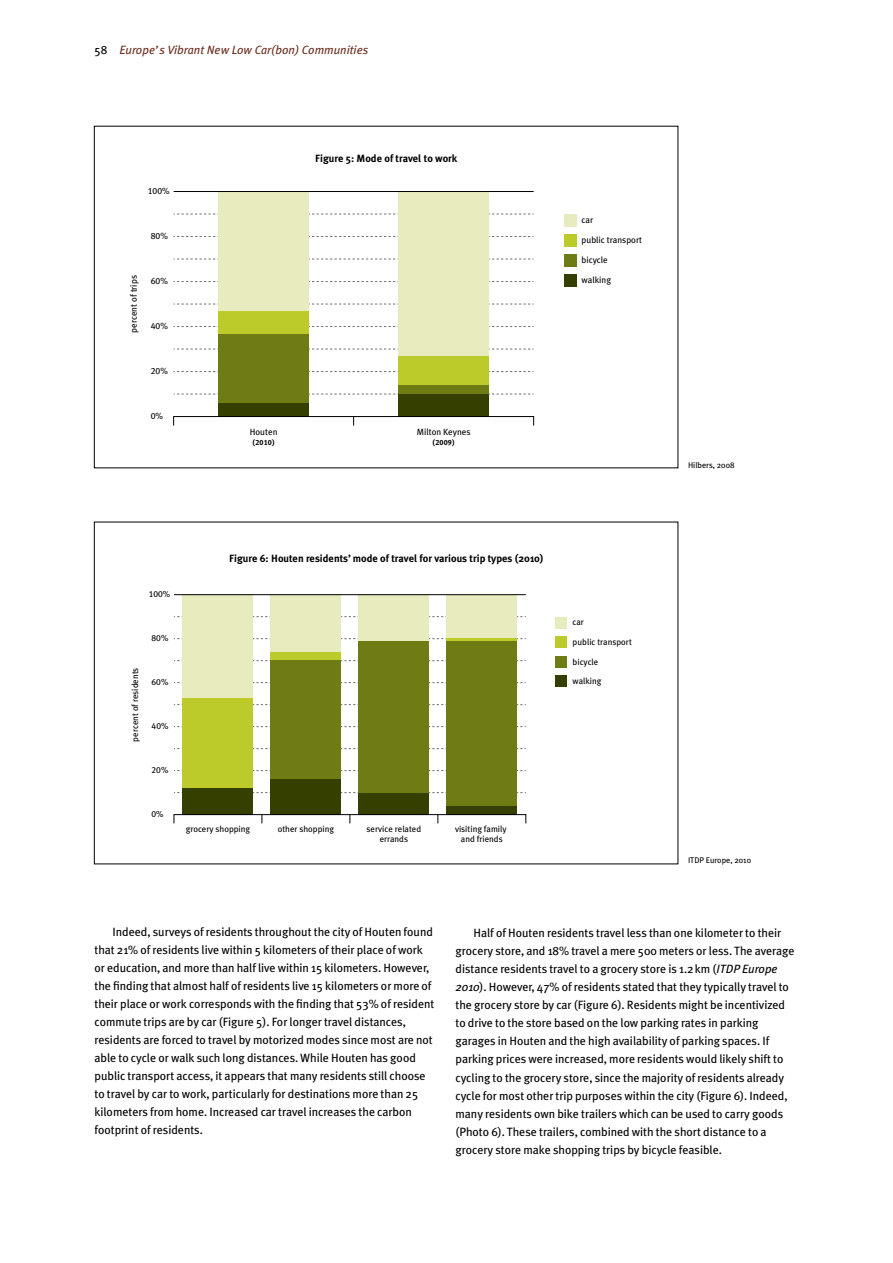
<style>
.page{position:relative;width:893px;height:1263px;background:#fff}
.page>*{position:absolute;margin:0;border:0;box-sizing:border-box;transform-origin:0 0}
.t1{font:12px/18px "Meta Plus";color:#000}
.t2{font:italic 12px "Meta Plus";color:#6b2e20}
.t3{font:700 10.5px "Meta Plus";color:#000}
.t4{font:9px "Meta Plus";color:#000}
.t5{font:9px "Meta Plus Book Caps";color:#000}
.t6{font:8.85px/10.2px "Meta Plus";color:#000;text-align:center}
.t7{font:8.85px "Meta Plus Book Caps";color:#000}
.t8{font:8.25px "Meta Plus";color:#000}
.t9{font:7.5px "Meta Plus Bold Caps";letter-spacing:.02em;color:#000}
.s1{font-style:normal;color:#000}
.s2{font-style:italic}
</style>
<div class="page">
<svg style="left:173px;top:191px;width:361px;height:235px"></svg>
<div style="left:564px;top:214px;width:12px;height:12px;background:#e7ebbd"></div>
<div style="left:564px;top:234px;width:12px;height:12px;background:#bdcb2a"></div>
<div style="left:564px;top:254px;width:12px;height:12px;background:#6f7c13"></div>
<div style="left:564px;top:274px;width:12px;height:12px;background:#343f00"></div>
<svg style="left:174px;top:594px;width:352px;height:230px"></svg>
<div style="left:555px;top:617px;width:12px;height:11px;background:#e7ebbd"></div>
<div style="left:555px;top:636px;width:12px;height:12px;background:#bdcb2a"></div>
<div style="left:555px;top:656px;width:12px;height:12px;background:#6f7c13"></div>
<div style="left:555px;top:676px;width:12px;height:11px;background:#343f00"></div>
<p class="t2" style="left:95px;top:43px;width:275px"><span class="s1">58</span> Europe’s Vibrant New Low Car(bon) Communities</p>
<p class="t5" style="left:148px;top:186px;width:23px">100%</p>
<p class="t5" style="left:151px;top:231px;width:19px">80%</p>
<p class="t4" style="left:129px;top:333px;width:59px;rotate:-90deg">percent of trips</p>
<p class="t5" style="left:151px;top:276px;width:19px">60%</p>
<p class="t5" style="left:151px;top:321px;width:19px">40%</p>
<p class="t5" style="left:151px;top:366px;width:19px">20%</p>
<p class="t5" style="left:151px;top:410px;width:14px">0%</p>
<p class="t3" style="left:315px;top:153px;width:144px">Figure 5: Mode of travel to work</p>
<p class="t4" style="left:250px;top:426px;width:29px">Houten</p>
<p class="t9" style="left:253px;top:438px;width:24px">(2010)</p>
<p class="t4" style="left:417px;top:426px;width:55px">Milton Keynes</p>
<p class="t9" style="left:433px;top:438px;width:24px">(2009)</p>
<p class="t4" style="left:581px;top:215px;width:13px">car</p>
<p class="t4" style="left:581px;top:235px;width:62px">public transport</p>
<p class="t4" style="left:581px;top:255px;width:28px">bicycle</p>
<p class="t4" style="left:581px;top:275px;width:31px">walking</p>
<p class="t7" style="left:149px;top:589px;width:23px">100%</p>
<p class="t6" style="left:130px;top:741px;width:75px;rotate:-90deg">percent of residents</p>
<p class="t7" style="left:152px;top:633px;width:18px">80%</p>
<p class="t7" style="left:152px;top:677px;width:18px">60%</p>
<p class="t7" style="left:152px;top:721px;width:18px">40%</p>
<p class="t7" style="left:152px;top:765px;width:18px">20%</p>
<p class="t7" style="left:152px;top:809px;width:14px">0%</p>
<p class="t3" style="left:229px;top:552px;width:316px">Figure 6: Houten residents’ mode of travel for various trip types (2010)</p>
<p class="t6" style="left:186px;top:824px;width:66px">grocery shopping</p>
<p class="t6" style="left:278px;top:824px;width:58px">other shopping</p>
<p class="t6" style="left:367px;top:824px;width:56px">service related errands</p>
<p class="t6" style="left:455px;top:824px;width:53px">visiting family and friends</p>
<p class="t6" style="left:573px;top:617px;width:13px">car</p>
<p class="t6" style="left:573px;top:637px;width:61px">public transport</p>
<p class="t6" style="left:573px;top:656px;width:27px">bicycle</p>
<p class="t6" style="left:573px;top:676px;width:30px">walking</p>
<p class="t8" style="left:688px;top:460px;width:48px">Hilbers, 2008</p>
<p class="t8" style="left:688px;top:855px;width:65px">ITDP Europe, 2010</p>
<p class="t1" style="left:94px;top:922px;width:341px;text-indent:18px">Indeed, surveys of residents throughout the city of Houten found that 21% of residents live within 5 kilometers of their place of work or education, and more than half live within 15 kilometers. However, the finding that almost half of residents live 15 kilometers or more of their place or work corresponds with the finding that 53% of resident commute trips are by car (Figure 5). For longer travel distances, residents are forced to travel by motorized modes since most are not able to cycle or walk such long distances. While Houten has good public transport access, it appears that many residents still choose to travel by car to work, particularly for destinations more than 25 kilometers from home. Increased car travel increases the carbon footprint of residents.</p>
<p class="t1" style="left:455px;top:924px;width:341px;text-indent:18px">Half of Houten residents travel less than one kilometer to their grocery store, and 18% travel a mere 500 meters or less. The average distance residents travel to a grocery store is 1.2km (<span class="s2">ITDP Europe 2010</span>). However, 47% of residents stated that they typically travel to the grocery store by car (Figure 6). Residents might be incentivized to drive to the store based on the low parking rates in parking garages in Houten and the high availability of parking spaces. If parking prices were increased, more residents would likely shift to cycling to the grocery store, since the majority of residents already cycle for most other trip purposes within the city (Figure 6). Indeed, many residents own bike trailers which can be used to carry goods (Photo 6). These trailers, combined with the short distance to a grocery store make shopping trips by bicycle feasible.</p>
</div>
